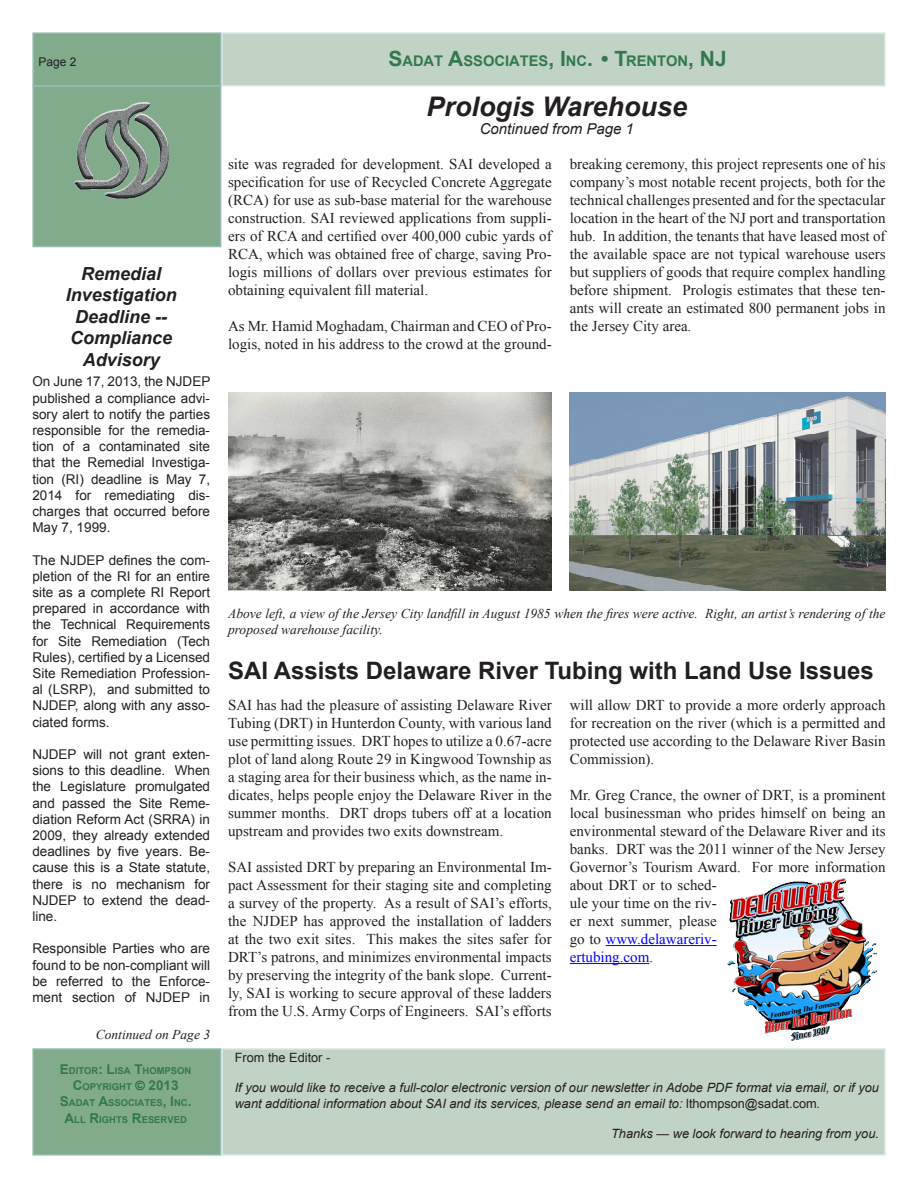
<style>
.page{position:relative;width:918px;height:1188px;background:#fff}
.page>*{position:absolute;margin:0;border:0;box-sizing:border-box;transform-origin:0 0}
.t1{font:italic 700 27px "Arial";color:#231f20}
.t2{font:700 24px "Arial";color:#231f20}
.t3{font:italic 700 18px "Arial";color:#231f20}
.t4{font:15px/18px "Times New Roman";color:#231f20;text-align:justify}
.t5{font:italic 15px "Arial";color:#231f20}
.t6{font:700 14.7px "Arial";color:#34794d}
.t7{font:13.5px/16.2px "Arial";color:#231f20;text-align:justify}
.t8{font:italic 13.5px/16.2px "Times New Roman";color:#231f20}
.sidebar{font:italic 12.75px/15.3px "Arial";color:#231f20}
.sidebar-2{font:12.75px "Arial";color:#231f20}
.Body_text{font:12px "Arial";color:#231f20}
.t9{font:700 9.45px "Arial";color:#34794d}
.s1{font-size:21px}
.s2{font-size:13.5px}
.s3{font-weight:400;font-size:12.75px;color:#00622f}
.s4{color:#00f}
.s5{font-style:normal}
</style>
<div class="page">
<div style="left:221px;top:32px;width:665px;height:54px;background:#c0d3c4;border:2px solid #d6e6e2"></div>
<div style="left:32px;top:1048px;width:189px;height:108px;background:#82ab8c;border:2px solid #95bbb3"></div>
<div style="left:221px;top:1048px;width:665px;height:108px;background:#c0d3c4;border:2px solid #d6e6e2"></div>
<div style="left:32px;top:32px;width:189px;height:54px;background:#82ab8c;border:2px solid #95bbb3"></div>
<div style="left:32px;top:85px;width:189px;height:162px;background:#82ab8c;border:2px solid #95bbb3"></div>
<img style="left:75px;top:102px;width:94px;height:97px">
<img style="left:228px;top:392px;width:324px;height:198px">
<img style="left:570px;top:392px;width:316px;height:198px">
<hr style="left:606px;top:945px;width:111px;height:1px;background:#00f">
<hr style="left:570px;top:963px;width:79px;height:1px;background:#00f">
<img style="left:727px;top:878px;width:150px;height:162px">
<p class="Body_text" style="left:39px;top:54px;width:40px">Page 2</p>
<p class="t6" style="left:388px;top:51px;width:340px"><span class="s1">S</span>ADAT <span class="s1">A</span>SSOCIATES<span class="s1">, I</span> NC<span class="s1">. • T</span>RENTON<span class="s1">, NJ</span></p>
<p class="t3" style="left:81px;top:261px;width:82px">Remedial</p>
<p class="t3" style="left:66px;top:283px;width:113px">Investigation</p>
<p class="t3" style="left:75px;top:304px;width:94px">Deadline --</p>
<p class="t3" style="left:70px;top:326px;width:104px">Compliance</p>
<p class="t3" style="left:83px;top:348px;width:79px">Advisory</p>
<p class="t7" style="left:32px;top:374px;width:179px">On June 17, 2013, the NJDEP published a compliance advi&shy;sory alert to notify the parties responsible for the remedia&shy;tion of a contaminated site that the Remedial Investiga&shy;tion (RI) deadline is May 7, 2014 for remediating dis&shy;charges that occurred before May 7, 1999.</p>
<p class="t7" style="left:32px;top:552px;width:179px">The NJDEP defines the com&shy;pletion of the RI for an entire site as a complete RI Report prepared in accordance with the Technical Requirements for Site Remediation (Tech Rules), certified by a Licensed Site Remediation Profession&shy;al (LSRP), and submitted to NJDEP, along with any asso&shy;ciated forms.</p>
<p class="t7" style="left:32px;top:746px;width:179px">NJDEP will not grant exten&shy;sions to this deadline. When the Legislature promulgated and passed the Site Reme&shy;diation Reform Act (SRRA) in 2009, they already extended deadlines by five years. Be&shy;cause this is a State statute, there is no mechanism for NJDEP to extend the dead&shy;line.</p>
<p class="t7" style="left:32px;top:941px;width:179px">Responsible Parties who are found to be non-compliant will be referred to the Enforce&shy;ment section of NJDEP in</p>
<p class="t8" style="left:96px;top:1026px;width:116px">Continued on Page 3</p>
<p class="t9" style="left:60px;top:1064px;width:133px"><span class="s2">E</span> DITOR<span class="s2">: L</span>ISA <span class="s2">T</span>HOMPSON</p>
<p class="t9" style="left:73px;top:1081px;width:107px"><span class="s2">C</span>OPYRIGHT <span class="s3">©</span> <span class="s2">2013</span></p>
<p class="t9" style="left:60px;top:1097px;width:133px"><span class="s2">S</span>ADAT <span class="s2">A</span>SSOCIATES<span class="s2">, I</span> NC<span class="s2">.</span></p>
<p class="t9" style="left:65px;top:1113px;width:124px"><span class="s2">A</span>LL <span class="s2">R</span>IGHTS <span class="s2">R</span>ESERVED</p>
<p class="t1" style="left:427px;top:89px;width:262px">Prologis Warehouse</p>
<p class="t5" style="left:480px;top:119px;width:156px">Continued from Page 1</p>
<p class="t4" style="left:228px;top:155px;width:325px">site was regraded for development. SAI developed a specification for use of Recycled Concrete Aggregate (RCA) for use as sub-base material for the warehouse construction. SAI reviewed applications from suppli&shy;ers of RCA and certified over 400,000 cubic yards of RCA, which was obtained free of charge, saving Pro&shy;logis millions of dollars over previous estimates for obtaining equivalent fill material.</p>
<p class="t4" style="left:228px;top:317px;width:325px">As Mr. Hamid Moghadam, Chairman and CEO of Pro&shy;logis, noted in his address to the crowd at the ground-</p>
<p class="t4" style="left:570px;top:155px;width:317px">breaking ceremony, this project represents one of his company’s most notable recent projects, both for the technical challenges presented and for the spectacular location in the heart of the NJ port and transportation hub. In addition, the tenants that have leased most of the available space are not typical warehouse users but suppliers of goods that require complex handling before shipment. Prologis estimates that these ten&shy;ants will create an estimated 800 permanent jobs in the Jersey City area.</p>
<p class="t8" style="left:228px;top:605px;width:659px">Above left, a view of the Jersey City landfill in August 1985 when the fires were active. Right, an artist’s rendering of the proposed warehouse facility.</p>
<p class="t2" style="left:228px;top:655px;width:647px">SAI Assists Delaware River Tubing with Land Use Issues</p>
<p class="t4" style="left:228px;top:696px;width:325px">SAI has had the pleasure of assisting Delaware River Tubing (DRT) in Hunterdon County, with various land use permitting issues. DRT hopes to utilize a 0.67-acre plot of land along Route 29 in Kingwood Township as a staging area for their business which, as the name in&shy;dicates, helps people enjoy the Delaware River in the summer months. DRT drops tubers off at a location upstream and provides two exits downstream.</p>
<p class="t4" style="left:228px;top:858px;width:325px">SAI assisted DRT by preparing an Environmental Im&shy;pact Assessment for their staging site and completing a survey of the property. As a result of SAI’s efforts, the NJDEP has approved the installation of ladders at the two exit sites. This makes the sites safer for DRT’s patrons, and minimizes environmental impacts by preserving the integrity of the bank slope. Current&shy;ly, SAI is working to secure approval of these ladders from the U.S. Army Corps of Engineers. SAI’s efforts</p>
<p class="t4" style="left:570px;top:696px;width:317px">will allow DRT to provide a more orderly approach for recreation on the river (which is a permitted and protected use according to the Delaware River Basin Commission).</p>
<p class="t4" style="left:570px;top:786px;width:317px;text-align:left">Mr. Greg Crance, the owner of DRT, is a prominent local businessman who prides himself on being an environmental steward of the Delaware River and its banks. DRT was the 2011 winner of the New Jersey Governor’s Tourism Award. For more information about DRT or to sched-<br>ule your time on the riv-<br>er next summer, please<br>go to <span class="s4">www.delawareriv-<br>ertubing.com</span>.</p>
<p class="sidebar-2" style="left:235px;top:1049px;width:97px">From the Editor -</p>
<p class="sidebar" style="left:235px;top:1080px;width:646px">If you would like to receive a full-color electronic version of our newsletter in Adobe PDF format via email, or if you want additional information about SAI and its services, please send an email to: <span class="s5">lthompson@sadat.com</span>.</p>
<p class="sidebar" style="left:611px;top:1126px;width:269px">Thanks <span class="s5">—</span> we look forward to hearing from you.</p>
</div>
